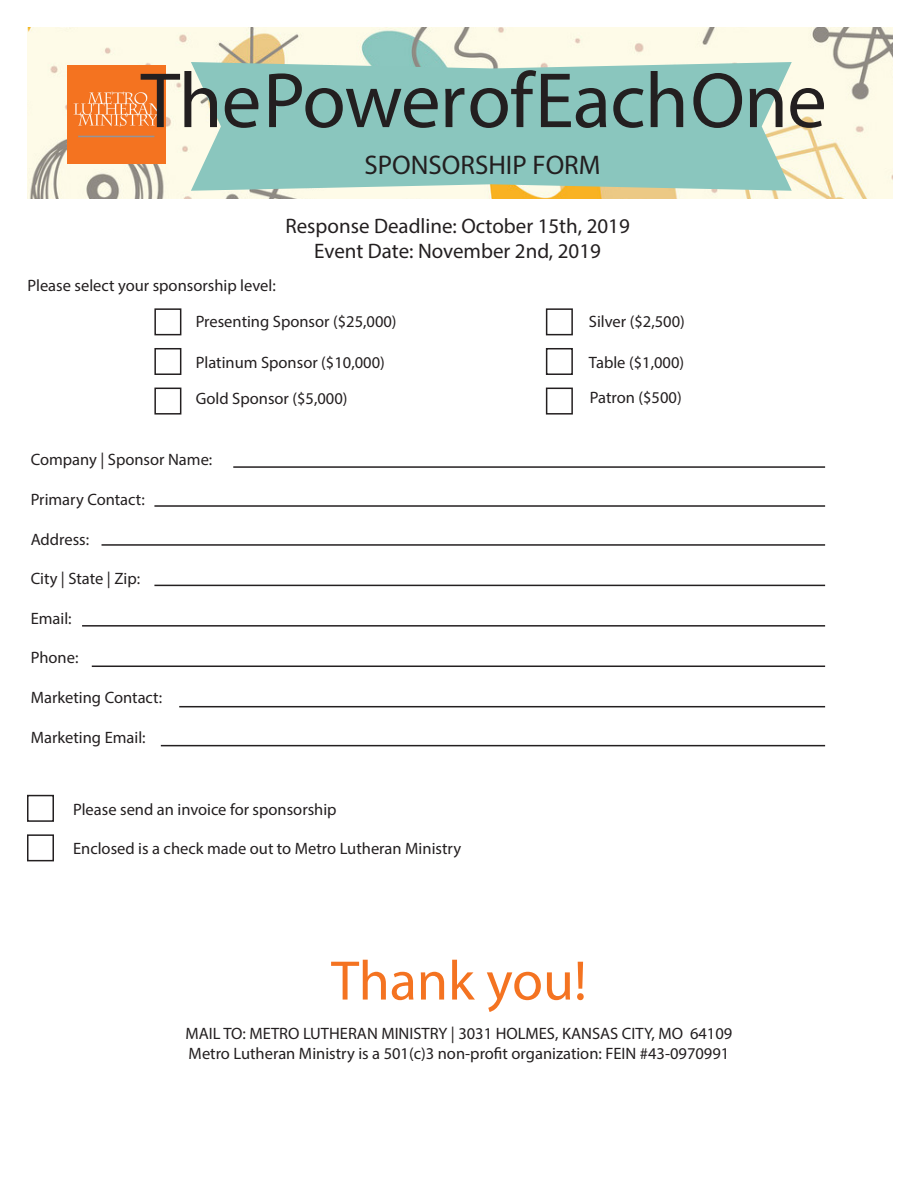
<style>
.page{position:relative;width:918px;height:1188px;background:#fff}
.page>*{position:absolute;margin:0;border:0;box-sizing:border-box;transform-origin:0 0}
.t1{font:79.05px "Myriad Pro";letter-spacing:-.01em;color:#231f20}
.t2{font:56.1px "Myriad Pro";color:#f47321}
.t3{font:27px "Myriad Pro";color:#231f20}
.t4{font:21px "Myriad Pro";color:#231f20}
.t5{font:16.5px "Myriad Pro";color:#231f20}
</style>
<div class="page">
<div style="left:27px;top:795px;width:27px;height:27px;border:2px solid #231f20"></div>
<div style="left:27px;top:834px;width:27px;height:27px;border:2px solid #231f20"></div>
<div style="left:154px;top:308px;width:27px;height:27px;border:2px solid #231f20"></div>
<div style="left:154px;top:348px;width:27px;height:27px;border:2px solid #231f20"></div>
<div style="left:154px;top:388px;width:27px;height:27px;border:2px solid #231f20"></div>
<div style="left:546px;top:308px;width:27px;height:27px;border:2px solid #231f20"></div>
<div style="left:546px;top:348px;width:27px;height:27px;border:2px solid #231f20"></div>
<hr style="left:233px;top:466px;width:592px;height:2px;background:#231f20">
<hr style="left:154px;top:505px;width:671px;height:2px;background:#231f20">
<hr style="left:102px;top:544px;width:723px;height:2px;background:#231f20">
<hr style="left:154px;top:585px;width:671px;height:1px;background:#231f20">
<hr style="left:82px;top:625px;width:743px;height:2px;background:#231f20">
<hr style="left:92px;top:666px;width:733px;height:1px;background:#231f20">
<hr style="left:179px;top:706px;width:646px;height:1px;background:#231f20">
<hr style="left:161px;top:745px;width:664px;height:1px;background:#231f20">
<img style="left:27px;top:27px;width:865px;height:172px">
<svg style="left:191px;top:62px;width:601px;height:129px;background:#95cac0"></svg>
<img style="left:67px;top:66px;width:98px;height:98px">
<div style="left:546px;top:388px;width:27px;height:27px;border:2px solid #231f20"></div>
<p class="t1" style="left:141px;top:52px;width:688px">The Power of Each One</p>
<p class="t3" style="left:365px;top:148px;width:237px">SPONSORSHIP FORM</p>
<p class="t4" style="left:285px;top:213px;width:346px">Response Deadline: October 15th, 2019</p>
<p class="t4" style="left:314px;top:238px;width:288px">Event Date: November 2nd, 2019</p>
<p class="t5" style="left:27px;top:275px;width:250px">Please select your sponsorship level:</p>
<p class="t5" style="left:196px;top:312px;width:202px">Presenting Sponsor ($25,000)</p>
<p class="t5" style="left:196px;top:352px;width:191px">Platinum Sponsor ($10,000)</p>
<p class="t5" style="left:196px;top:389px;width:153px">Gold Sponsor ($5,000)</p>
<p class="t5" style="left:31px;top:450px;width:183px">Company | Sponsor Name:</p>
<p class="t5" style="left:31px;top:489px;width:116px">Primary Contact:</p>
<p class="t5" style="left:31px;top:529px;width:60px">Address:</p>
<p class="t5" style="left:31px;top:568px;width:111px">City | State | Zip:</p>
<p class="t5" style="left:31px;top:608px;width:43px">Email:</p>
<p class="t5" style="left:31px;top:648px;width:49px">Phone:</p>
<p class="t5" style="left:31px;top:687px;width:133px">Marketing Contact:</p>
<p class="t5" style="left:31px;top:727px;width:116px">Marketing Email:</p>
<p class="t5" style="left:73px;top:799px;width:265px">Please send an invoice for sponsorship</p>
<p class="t5" style="left:73px;top:839px;width:390px">Enclosed is a check made out to Metro Lutheran Ministry</p>
<p class="t5" style="left:589px;top:312px;width:97px">Silver ($2,500)</p>
<p class="t5" style="left:589px;top:352px;width:97px">Table ($1,000)</p>
<p class="t5" style="left:590px;top:387px;width:93px">Patron ($500)</p>
<p class="t2" style="left:331px;top:946px;width:257px">Thank you!</p>
<p class="t5" style="left:186px;top:1023px;width:548px">MAIL TO: METRO LUTHERAN MINISTRY | 3031 HOLMES, KANSAS CITY, MO 64109</p>
<p class="t5" style="left:189px;top:1043px;width:542px">Metro Lutheran Ministry is a 501(c)3 non-profit organization: FEIN #43-0970991</p>
</div>
